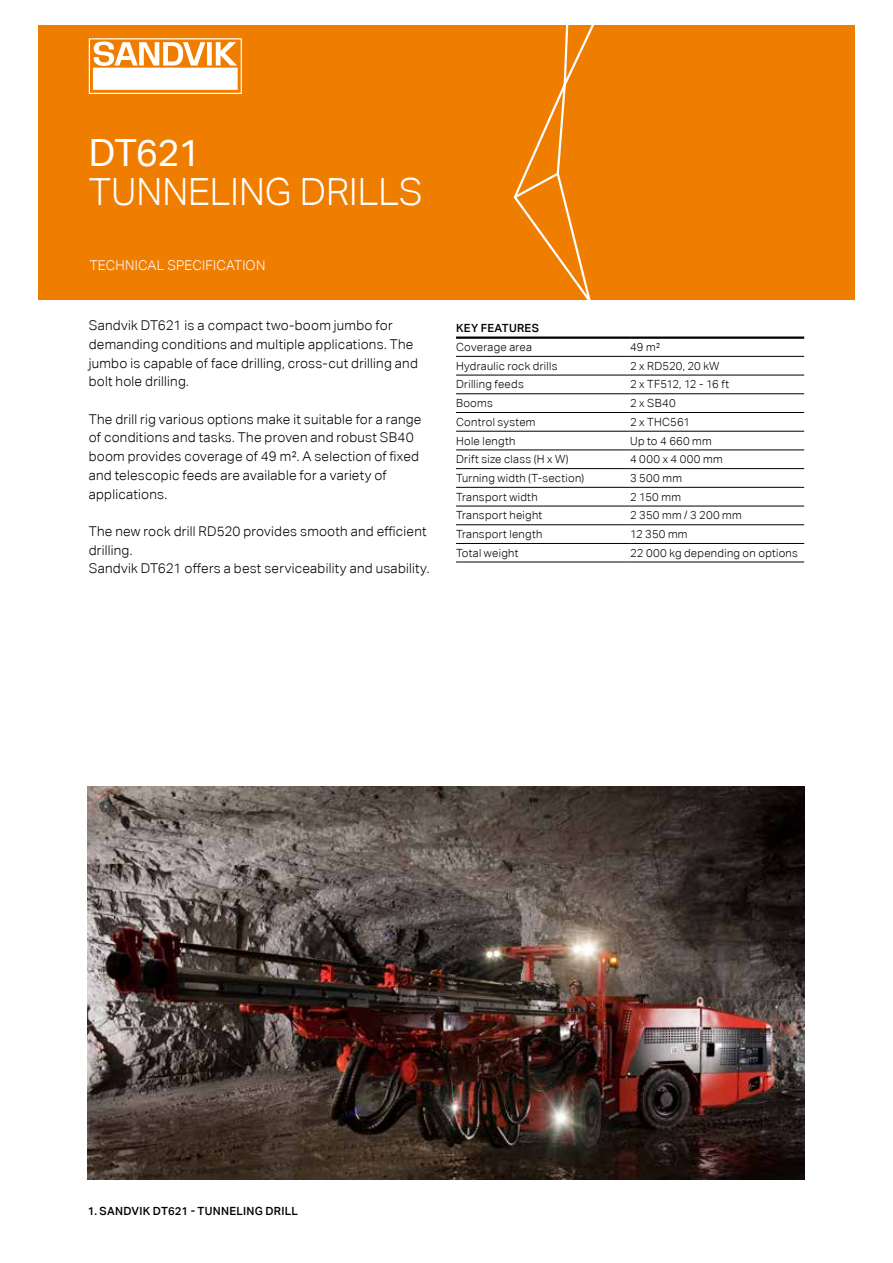
<style>
.page{position:relative;width:893px;height:1263px;background:#fff}
.page>*{position:absolute;margin:0;border:0;box-sizing:border-box;transform-origin:0 0}
.t1{font:300 37.5px "Aktiv Grotesk Corp";color:#fff}
.t2{font:37.5px "Aktiv Grotesk Corp";letter-spacing:-.03em;color:#fff}
.t3{font:300 13.5px/18.8px "Aktiv Grotesk Corp";letter-spacing:.02em;color:#000}
.t4{font:300 13.5px "Aktiv Grotesk Corp";letter-spacing:.015em;color:#fff}
.t5{font:300 11.25px "Aktiv Grotesk Corp";letter-spacing:.025em;color:#000}
.t6{font:500 11.25px "Aktiv Grotesk Corp";letter-spacing:.03em;color:#000}
.t7{font:300 11.25px "Aktiv Grotesk Corp";letter-spacing:-.045em;color:#000}
</style>
<div class="page">
<div style="left:38px;top:26px;width:817px;height:274px;background:#ef7d00"></div>
<svg style="left:89px;top:38px;width:153px;height:56px"></svg>
<svg style="left:512px;top:25px;width:105px;height:275px"></svg>
<hr style="left:456px;top:336px;width:174px;height:3px;background:#000">
<hr style="left:630px;top:336px;width:174px;height:3px;background:#000">
<hr style="left:456px;top:356px;width:174px;height:1px;background:#000">
<hr style="left:630px;top:356px;width:174px;height:1px;background:#000">
<hr style="left:456px;top:375px;width:174px;height:1px;background:#000">
<hr style="left:630px;top:375px;width:174px;height:1px;background:#000">
<hr style="left:456px;top:393px;width:174px;height:1px;background:#000">
<hr style="left:630px;top:393px;width:174px;height:1px;background:#000">
<hr style="left:456px;top:412px;width:174px;height:1px;background:#000">
<hr style="left:630px;top:412px;width:174px;height:1px;background:#000">
<hr style="left:456px;top:431px;width:174px;height:1px;background:#000">
<hr style="left:630px;top:431px;width:174px;height:1px;background:#000">
<hr style="left:456px;top:450px;width:174px;height:1px;background:#000">
<hr style="left:630px;top:450px;width:174px;height:1px;background:#000">
<hr style="left:456px;top:468px;width:174px;height:1px;background:#000">
<hr style="left:630px;top:468px;width:174px;height:1px;background:#000">
<hr style="left:456px;top:487px;width:174px;height:1px;background:#000">
<hr style="left:630px;top:487px;width:174px;height:1px;background:#000">
<hr style="left:456px;top:506px;width:174px;height:1px;background:#000">
<hr style="left:630px;top:506px;width:174px;height:1px;background:#000">
<hr style="left:456px;top:524px;width:174px;height:1px;background:#000">
<hr style="left:630px;top:524px;width:174px;height:1px;background:#000">
<hr style="left:456px;top:543px;width:174px;height:1px;background:#000">
<hr style="left:630px;top:543px;width:174px;height:1px;background:#000">
<hr style="left:456px;top:562px;width:174px;height:1px;background:#000">
<hr style="left:630px;top:562px;width:174px;height:1px;background:#000">
<img style="left:88px;top:787px;width:716px;height:392px">
<h1 class="t2" style="left:89px;top:130px;width:113px">DT621</h1>
<h1 class="t1" style="left:89px;top:170px;width:336px">TUNNELING DRILLS</h1>
<p class="t4" style="left:90px;top:257px;width:177px">TECHNICAL SPECIFICATION</p>
<p class="t3" style="left:89px;top:316px;width:331px">Sandvik DT621 is a compact two-boom jumbo for demanding conditions and multiple applications. The jumbo is capable of face drilling, cross-cut drilling and bolt hole drilling.</p>
<p class="t3" style="left:89px;top:410px;width:334px">The drill rig various options make it suitable for a range of conditions and tasks. The proven and robust SB40 boom provides coverage of 49 m². A selection of fixed and telescopic feeds are available for a variety of applications.</p>
<p class="t3" style="left:89px;top:522px;width:342px">The new rock drill RD520 provides smooth and efficient drilling.<br>Sandvik DT621 offers a best serviceability and usability.</p>
<p class="t6" style="left:456px;top:321px;width:84px">KEY FEATURES</p>
<p class="t5" style="left:456px;top:341px;width:77px">Coverage area</p>
<p class="t5" style="left:630px;top:341px;width:32px">49 m²</p>
<p class="t5" style="left:456px;top:359px;width:103px">Hydraulic rock drills</p>
<p class="t5" style="left:630px;top:359px;width:91px">2 x RD520, 20 kW</p>
<p class="t5" style="left:456px;top:378px;width:69px">Drilling feeds</p>
<p class="t7" style="left:630px;top:378px;width:101px">2 x TF512, 12 - 16 ft</p>
<p class="t5" style="left:456px;top:397px;width:38px">Booms</p>
<p class="t5" style="left:630px;top:397px;width:47px">2 x SB40</p>
<p class="t5" style="left:456px;top:415px;width:81px">Control system</p>
<p class="t5" style="left:630px;top:415px;width:62px">2 x THC561</p>
<p class="t5" style="left:456px;top:434px;width:61px">Hole length</p>
<p class="t5" style="left:630px;top:434px;width:83px">Up to 4 660 mm</p>
<p class="t5" style="left:456px;top:453px;width:114px">Drift size class (H x W)</p>
<p class="t5" style="left:630px;top:453px;width:94px">4 000 x 4 000 mm</p>
<p class="t5" style="left:456px;top:472px;width:130px">Turning width (T-section)</p>
<p class="t5" style="left:630px;top:472px;width:53px">3 500 mm</p>
<p class="t5" style="left:456px;top:490px;width:83px">Transport width</p>
<p class="t5" style="left:630px;top:490px;width:52px">2 150 mm</p>
<p class="t5" style="left:456px;top:509px;width:88px">Transport height</p>
<p class="t5" style="left:630px;top:509px;width:113px">2 350 mm / 3 200 mm</p>
<p class="t5" style="left:456px;top:528px;width:88px">Transport length</p>
<p class="t5" style="left:630px;top:528px;width:59px">12 350 mm</p>
<p class="t5" style="left:456px;top:546px;width:64px">Total weight</p>
<p class="t5" style="left:630px;top:546px;width:169px">22 000 kg depending on options</p>
<p class="t6" style="left:88px;top:1205px;width:212px">1. SANDVIK DT621 - TUNNELING DRILL</p>
</div>
